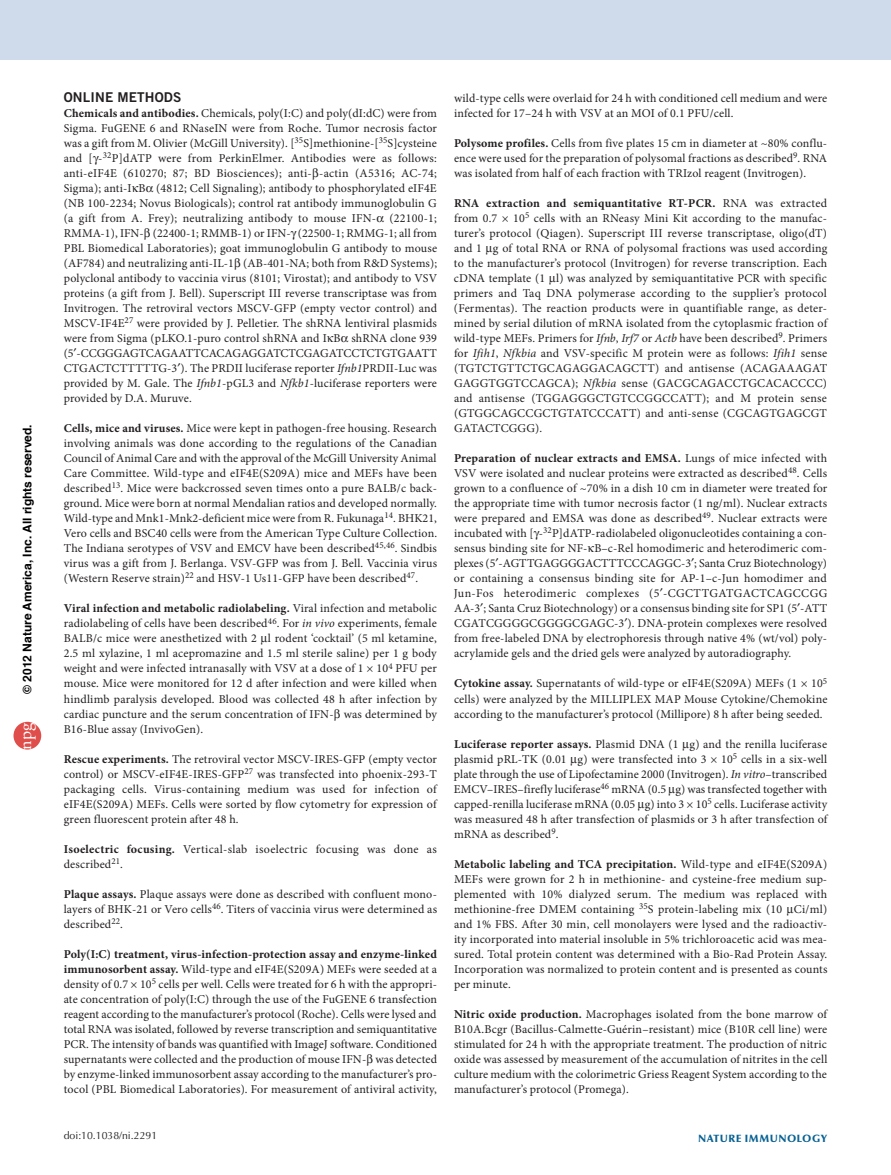
<style>
.page{position:relative;width:891px;height:1175px;background:#fff}
.page>*{position:absolute;margin:0;border:0;box-sizing:border-box;transform-origin:0 0}
.t1{font:18px "Adobe Garamond Pro";color:#fff}
.pSec1ttlOnlineMethod{font:13.5px "Trade Gothic LT Std Bd 22";letter-spacing:.01em;color:#231f20}
.pFirstParaMethod{font:12px/15px "Minion Pro";letter-spacing:.01em;color:#231f20;text-align:justify}
.pFirstParaMethod1{font:12px/15px "Minion Pro";letter-spacing:.01em;color:#231f20;text-align:justify}
.t2{font:700 12px "Helvetica";color:#000}
.pDoiRRH{font:10.5px "Optima LT Std";color:#231f20}
.t3{font:900 10.5px "Optima LT Std";letter-spacing:.05em;color:#086193}
.s1{font-weight:700}
.s2{font-style:italic}
</style>
<div class="page">
<div style="left:0;top:0;width:891px;height:60px;background:#cfdbea"></div>
<div style="left:14px;top:722px;width:27px;height:27px;background:#df4e4a;border-radius:50%"></div>
<p class="t2" style="left:22px;top:693px;width:271px;rotate:-90deg">© 2012 Nature America, Inc. All rights reserved.</p>
<h1 class="t1" style="left:15px;top:749px;width:28px;rotate:-90deg">npg</h1>
<p class="pSec1ttlOnlineMethod" style="left:64px;top:89px;width:119px">ONLINE METHODS</p>
<p class="pFirstParaMethod1" style="left:64px;top:106px;width:375px"><span class="s1">Chemicals and antibodies.</span> Chemicals, poly(I:C) and poly(dI:dC) were from Sigma. FuGENE 6 and RNaseIN were from Roche. Tumor necrosis factor was a gift from M. Olivier (McGill University). [<sup>35</sup>S]methionine-[<sup>35</sup>S]cysteine and [ -<sup>32</sup>P]dATP were from PerkinElmer. Antibodies were as follows: anti-eIF4E (610270; 87; BD Biosciences); anti- -actin (A5316; AC-74; Sigma); anti-I B (4812; Cell Signaling); antibody to phosphorylated eIF4E (NB 100-2234; Novus Biologicals); control rat antibody immunoglobulin G (a gift from A. Frey); neutralizing antibody to mouse IFN- (22100-1; RMMA-1), IFN- (22400-1; RMMB-1) or IFN- (22500-1; RMMG-1; all from PBL Biomedical Laboratories); goat immunoglobulin G antibody to mouse (AF784) and neutralizing anti-IL-1 (AB-401-NA; both from R&amp;D Systems); polyclonal antibody to vaccinia virus (8101; Virostat); and antibody to VSV proteins (a gift from J. Bell). Superscript III reverse transcriptase was from Invitrogen. The retroviral vectors MSCV-GFP (empty vector control) and MSCV-IF4E<sup>27</sup> were provided by J. Pelletier. The shRNA lentiviral plasmids were from Sigma (pLKO.1-puro control shRNA and I B shRNA clone 939 (5 -CCGGGAGTCAGAATTCACAGAGGATCTCGAGATCCTCTGTGAATT CTGACTCTTTTTG-3 ). The PRDII luciferase reporter <span class="s2">Ifnb1</span>PRDII-Luc was provided by M. Gale. The <span class="s2">Ifnb1</span>-pGL3 and <span class="s2">Nfkb1</span>-luciferase reporters were provided by D.A. Muruve.</p>
<p class="pFirstParaMethod" style="left:64px;top:421px;width:375px"><span class="s1">Cells, mice and viruses.</span> Mice were kept in pathogen-free housing. Research involving animals was done according to the regulations of the Canadian Council of Animal Care and with the approval of the McGill University Animal Care Committee. Wild-type and eIF4E(S209A) mice and MEFs have been described<sup>13</sup>. Mice were backcrossed seven times onto a pure BALB/c back&shy;ground. Mice were born at normal Mendalian ratios and developed normally.<br>Wild-type and Mnk1-Mnk2-deficient mice were from R. Fukunaga<sup>14</sup>. BHK21, Vero cells and BSC40 cells were from the American Type Culture Collection.<br>The Indiana serotypes of VSV and EMCV have been described<sup>45,46</sup>. Sindbis virus was a gift from J. Berlanga. VSV-GFP was from J. Bell. Vaccinia virus (Western Reserve strain)<sup>22</sup> and HSV-1 Us11-GFP have been described<sup>47</sup>.</p>
<p class="pFirstParaMethod" style="left:64px;top:601px;width:375px"><span class="s1">Viral infection and metabolic radiolabeling.</span> Viral infection and metabolic radiolabeling of cells have been described<sup>46</sup>. For <span class="s2">in vivo</span> experiments, female BALB/c mice were anesthetized with 2 l rodent ‘cocktail’ (5 ml ketamine, 2.5 ml xylazine, 1 ml acepromazine and 1.5 ml sterile saline) per 1 g body weight and were infected intranasally with VSV at a dose of 1 × 10<sup>4</sup> PFU per mouse. Mice were monitored for 12 d after infection and were killed when hindlimb paralysis developed. Blood was collected 48 h after infection by cardiac puncture and the serum concentration of IFN- was determined by B16-Blue assay (InvivoGen).</p>
<p class="pFirstParaMethod" style="left:64px;top:751px;width:375px"><span class="s1">Rescue experiments.</span> The retroviral vector MSCV-IRES-GFP (empty vector control) or MSCV-eIF4E-IRES-GFP<sup>27</sup> was transfected into phoenix-293-T packaging cells. Virus-containing medium was used for infection of eIF4E(S209A) MEFs. Cells were sorted by flow cytometry for expression of green fluorescent protein after 48 h.</p>
<p class="pFirstParaMethod" style="left:64px;top:841px;width:375px"><span class="s1">Isoelectric focusing.</span> Vertical-slab isoelectric focusing was done as described<sup>21</sup>.</p>
<p class="pFirstParaMethod" style="left:64px;top:886px;width:375px;text-align:left"><span class="s1">Plaque assays.</span> Plaque assays were done as described with confluent mono&shy;layers of BHK-21 or Vero cells<sup>46</sup>. Titers of vaccinia virus were determined as described<sup>22</sup>.</p>
<p class="pFirstParaMethod" style="left:64px;top:946px;width:375px"><span class="s1">Poly(I:C) treatment, virus-infection-protection assay and enzyme-linked immunosorbent assay.</span> Wild-type and eIF4E(S209A) MEFs were seeded at a density of 0.7 × 10<sup>5</sup> cells per well. Cells were treated for 6 h with the appropri&shy;ate concentration of poly(I:C) through the use of the FuGENE 6 transfection reagent according to the manufacturer’s protocol (Roche). Cells were lysed and total RNA was isolated, followed by reverse transcription and semiquantitative PCR. The intensity of bands was quantified with ImageJ software. Conditioned supernatants were collected and the production of mouse IFN- was detected by enzyme-linked immunosorbent assay according to the manufacturer’s pro&shy;tocol (PBL Biomedical Laboratories). For measurement of antiviral activity,</p>
<p class="pFirstParaMethod" style="left:454px;top:91px;width:375px">wild-type cells were overlaid for 24 h with conditioned cell medium and were infected for 17–24 h with VSV at an MOI of 0.1 PFU/cell.</p>
<p class="pFirstParaMethod" style="left:454px;top:136px;width:375px"><span class="s1">Polysome profiles.</span> Cells from five plates 15 cm in diameter at ~80% conflu&shy;ence were used for the preparation of polysomal fractions as described<sup>9</sup>. RNA was isolated from half of each fraction with TRIzol reagent (Invitrogen).</p>
<p class="pFirstParaMethod" style="left:454px;top:196px;width:375px"><span class="s1">RNA extraction and semiquantitative RT-PCR.</span> RNA was extracted from 0.7 × 10<sup>5</sup> cells with an RNeasy Mini Kit according to the manufac&shy;turer’s protocol (Qiagen). Superscript III reverse transcriptase, oligo(dT) and 1 g of total RNA or RNA of polysomal fractions was used according to the manufacturer’s protocol (Invitrogen) for reverse transcription. Each cDNA template (1 l) was analyzed by semiquantitative PCR with specific primers and Taq DNA polymerase according to the supplier’s protocol (Fermentas). The reaction products were in quantifiable range, as deter&shy;mined by serial dilution of mRNA isolated from the cytoplasmic fraction of wild-type MEFs. Primers for <span class="s2">Ifnb</span>, <span class="s2">Irf7</span> or <span class="s2">Actb</span> have been described<sup>9</sup>. Primers for <span class="s2">Ifih1</span>, <span class="s2">Nfkbia</span> and VSV-specific M protein were as follows: <span class="s2">Ifih1</span> sense (TGTCTGTTCTGCAGAGGACAGCTT) and antisense (ACAGAAAGAT GAGGTGGTCCAGCA); <span class="s2">Nfkbia</span> sense (GACGCAGACCTGCACACCCC) and antisense (TGGAGGGCTGTCCGGCCATT); and M protein sense (GTGGCAGCCGCTGTATCCCATT) and anti-sense (CGCAGTGAGCGT GATACTCGGG).</p>
<p class="pFirstParaMethod" style="left:454px;top:451px;width:375px"><span class="s1">Preparation of nuclear extracts and EMSA.</span> Lungs of mice infected with VSV were isolated and nuclear proteins were extracted as described<sup>48</sup>. Cells grown to a confluence of ~70% in a dish 10 cm in diameter were treated for the appropriate time with tumor necrosis factor (1 ng/ml). Nuclear extracts were prepared and EMSA was done as described<sup>49</sup>. Nuclear extracts were incubated with [ -<sup>32</sup>P]dATP-radiolabeled oligonucleotides containing a con&shy;sensus binding site for NF- B–c-Rel homodimeric and heterodimeric com&shy;plexes (5 -AGTTGAGGGGACTTTCCCAGGC-3 ; Santa Cruz Biotechnology) or containing a consensus binding site for AP-1–c-Jun homodimer and Jun-Fos heterodimeric complexes (5 -CGCTTGATGACTCAGCCGG AA-3 ; Santa Cruz Biotechnology) or a consensus binding site for SP1 (5 -ATT CGATCGGGGCGGGGCGAGC-3 ). DNA-protein complexes were resolved from free-labeled DNA by electrophoresis through native 4% (wt/vol) poly&shy;acrylamide gels and the dried gels were analyzed by autoradiography.</p>
<p class="pFirstParaMethod" style="left:454px;top:676px;width:375px"><span class="s1">Cytokine assay.</span> Supernatants of wild-type or eIF4E(S209A) MEFs (1 × 10<sup>5 </sup>cells) were analyzed by the MILLIPLEX MAP Mouse Cytokine/Chemokine according to the manufacturer’s protocol (Millipore) 8 h after being seeded.</p>
<p class="pFirstParaMethod" style="left:454px;top:736px;width:375px"><span class="s1">Luciferase reporter assays.</span> Plasmid DNA (1 g) and the renilla luciferase plasmid pRL-TK (0.01 g) were transfected into 3 × 10<sup>5</sup> cells in a six-well plate through the use of Lipofectamine 2000 (Invitrogen). <span class="s2">In vitro</span>–transcribed EMCV–IRES–firefly luciferase<sup>46</sup> mRNA (0.5 g) was transfected together with capped-renilla luciferase mRNA (0.05 g) into 3 × 10<sup>5</sup> cells. Luciferase activity was measured 48 h after transfection of plasmids or 3 h after transfection of mRNA as described<sup>9</sup>.</p>
<p class="pFirstParaMethod" style="left:454px;top:856px;width:375px;text-align:left"><span class="s1">Metabolic labeling and TCA precipitation.</span> Wild-type and eIF4E(S209A)<br>MEFs were grown for 2 h in methionine- and cysteine-free medium sup&shy;plemented with 10% dialyzed serum. The medium was replaced with methionine-free DMEM containing <sup>35</sup>S protein-labeling mix (10 Ci/ml) and 1% FBS. After 30 min, cell monolayers were lysed and the radioactiv&shy;ity incorporated into material insoluble in 5% trichloroacetic acid was mea&shy;sured. Total protein content was determined with a Bio-Rad Protein Assay.<br>Incorporation was normalized to protein content and is presented as counts per minute.</p>
<p class="pFirstParaMethod" style="left:454px;top:1006px;width:375px"><span class="s1">Nitric oxide production.</span> Macrophages isolated from the bone marrow of B10A.Bcgr (Bacillus-Calmette-Guérin–resistant) mice (B10R cell line) were stimulated for 24 h with the appropriate treatment. The production of nitric oxide was assessed by measurement of the accumulation of nitrites in the cell culture medium with the colorimetric Griess Reagent System according to the manufacturer’s protocol (Promega).</p>
<p class="pDoiRRH" style="left:64px;top:1129px;width:95px">doi:10.1038/ni.2291</p>
<p class="t3" style="left:698px;top:1132px;width:131px">NATURE IMMUNOLOGY</p>
</div>
